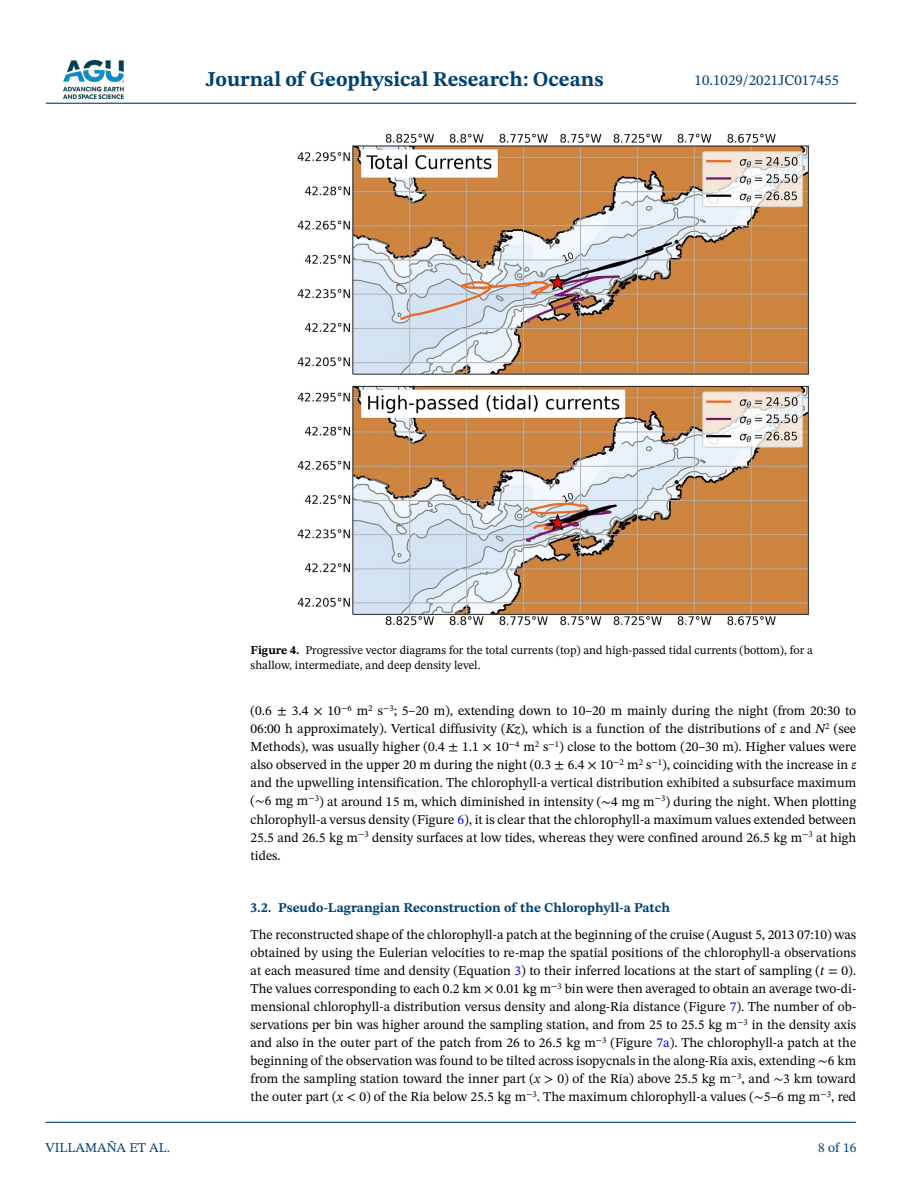
<style>
.page{position:relative;width:902px;height:1183px;background:#fff}
.page>*{position:absolute;margin:0;border:0;box-sizing:border-box;transform-origin:0 0}
.t1{font:700 21px "STIX Two Text";color:#004174}
.t2{font:15px "STIX Two Text";color:#004174}
.t3{font:13.5px/18px "STIX Two Text";color:#000;text-align:justify}
.t4{font:700 13.5px "STIX Two Text";color:#004174}
.t5{font:13.5px "STIX Two Text";color:#004174}
.t6{font:12px/15px "STIX Two Text";color:#000}
.s1{font-weight:700}
.s2{font-style:italic}
.s3{font-family:"STIX Two Math"}
.s4{color:#00f}
</style>
<div class="page">
<img style="left:63px;top:60px;width:60px;height:39px">
<hr style="left:46px;top:103px;width:810px;height:1px;background:#004174">
<hr style="left:45px;top:1121px;width:810px;height:1px;background:#004174">
<img style="left:297px;top:134px;width:512px;height:491px">
<h1 class="t1" style="left:206px;top:64px;width:399px">Journal of Geophysical Research: Oceans</h1>
<p class="t2" style="left:694px;top:69px;width:146px">10.1029/2021JC017455</p>
<p class="t5" style="left:45px;top:1137px;width:126px">VILLAMAÑA ET AL.</p>
<p class="t6" style="left:250px;top:642px;width:563px"><span class="s1">Figure 4.</span> Progressive vector diagrams for the total currents (top) and high-passed tidal currents (bottom), for a shallow, intermediate, and deep density level.</p>
<p class="t3" style="left:250px;top:701px;width:607px">(0.6 ± 3.4 × 10<sup>−6</sup> m<sup>2</sup> s<sup>−3</sup>; 5–20 m), extending down to 10–20 m mainly during the night (from 20:30 to 06:00 h approximately). Vertical diffusivity (<span class="s2">Kz</span>), which is a function of the distributions of <span class="s2">ε</span> and <span class="s2">N</span><sup>2</sup> (see Methods), was usually higher (0.4 ± 1.1 × 10<sup>−4</sup> m<sup>2</sup> s<sup>−1</sup>) close to the bottom (20–30 m). Higher values were also observed in the upper 20 m during the night (0.3 ± 6.4 × 10<sup>−2</sup> m<sup>2</sup> s<sup>−1</sup>), coinciding with the increase in <span class="s2">ε </span>and the upwelling intensification. The chlorophyll-a vertical distribution exhibited a subsurface maximum (<span class="s3">∼</span>6 mg m<sup>−3</sup>) at around 15 m, which diminished in intensity (<span class="s3">∼</span>4 mg m<sup>−3</sup>) during the night. When plotting chlorophyll-a versus density (Figure <span class="s4">6</span>), it is clear that the chlorophyll-a maximum values extended between 25.5 and 26.5 kg m<sup>−3</sup> density surfaces at low tides, whereas they were confined around 26.5 kg m<sup>−3</sup> at high tides.</p>
<p class="t4" style="left:250px;top:897px;width:421px">3.2. Pseudo-Lagrangian Reconstruction of the Chlorophyll-a Patch</p>
<p class="t3" style="left:250px;top:925px;width:607px">The reconstructed shape of the chlorophyll-a patch at the beginning of the cruise (August 5, 2013 07:10) was obtained by using the Eulerian velocities to re-map the spatial positions of the chlorophyll-a observations at each measured time and density (Equation <span class="s4">3</span>) to their inferred locations at the start of sampling (<span class="s2">t</span> = 0).<br>The values corresponding to each 0.2 km × 0.01 kg m<sup>−3</sup> bin were then averaged to obtain an average two-di&shy;mensional chlorophyll-a distribution versus density and along-Ría distance (Figure <span class="s4">7</span>). The number of ob&shy;servations per bin was higher around the sampling station, and from 25 to 25.5 kg m<sup>−3</sup> in the density axis and also in the outer part of the patch from 26 to 26.5 kg m<sup>−3</sup> (Figure <span class="s4">7a</span>). The chlorophyll-a patch at the beginning of the observation was found to be tilted across isopycnals in the along-Ría axis, extending <span class="s3">∼</span>6 km from the sampling station toward the inner part (<span class="s2">x</span> &gt; 0) of the Ría) above 25.5 kg m<sup>−3</sup>, and <span class="s3">∼</span>3 km toward the outer part (<span class="s2">x</span> &lt; 0) of the Ría below 25.5 kg m<sup>−3</sup>. The maximum chlorophyll-a values (<span class="s3">∼</span>5–6 mg m<sup>−3</sup>, red</p>
<p class="t5" style="left:818px;top:1137px;width:40px">8 of 16</p>
</div>
